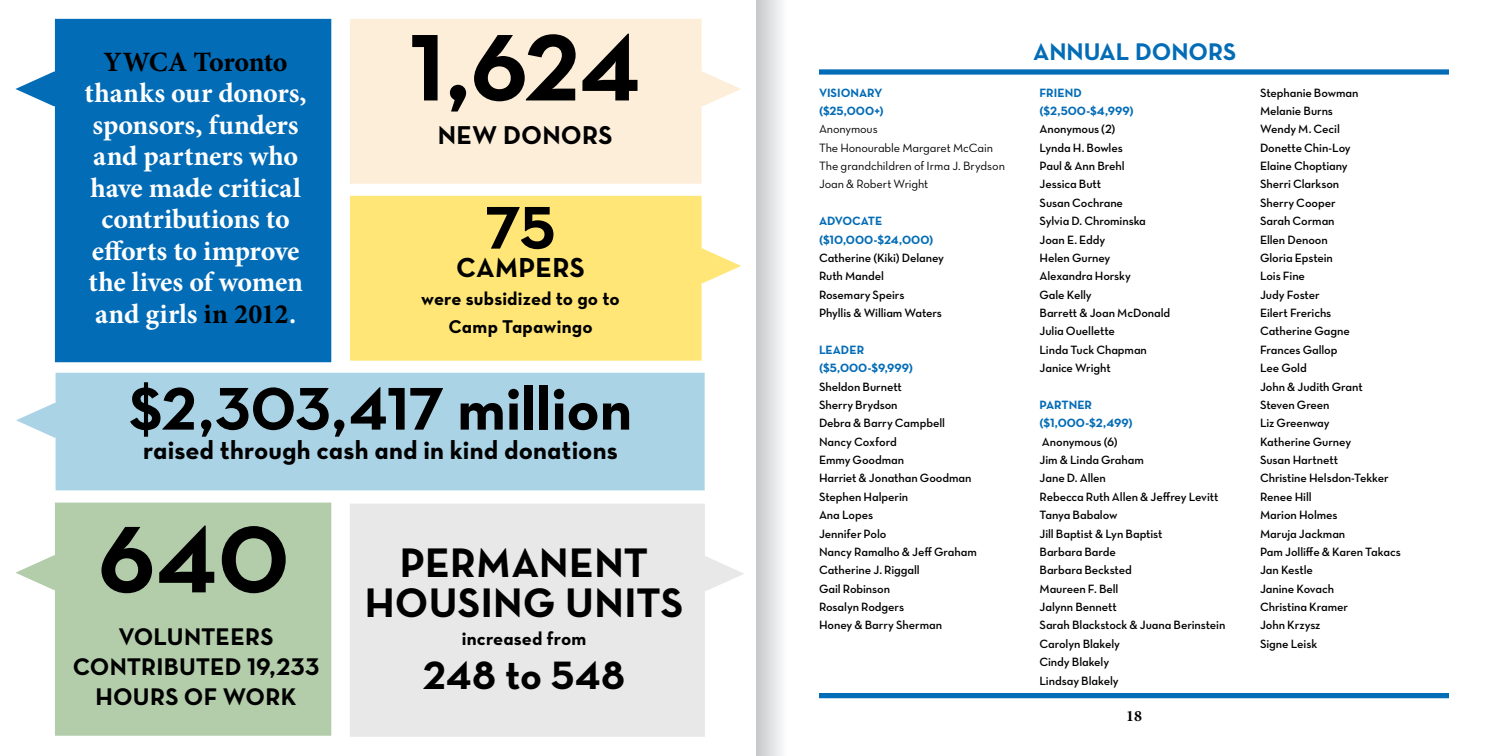
<style>
.page{position:relative;width:1512px;height:756px;background:#fff}
.page>*{position:absolute;margin:0;border:0;box-sizing:border-box;transform-origin:0 0}
.t1{font:96.25px "Neutra Text Bold Alt";letter-spacing:-.005em;color:#000}
.t2{font:61.25px "Neutra Text Bold Alt";color:#000}
.t3{font:42px/40.2px "Neutra Text Bold Alt";letter-spacing:.005em;color:#000;text-align:center}
.t4{font:40.25px "Neutra Text Bold Alt";letter-spacing:.005em;color:#000}
.t5{font:700 28px/31.5px "Minion Pro";letter-spacing:-.005em;color:#fff;text-align:center}
.t6{font:700 28px "Minion Pro";letter-spacing:-.015em;color:#000}
.t7{font:28px "Neutra Text Bold Alt";letter-spacing:.005em;color:#000}
.t8{font:26.25px "Neutra Text Bold Alt";letter-spacing:.005em;color:#000}
.t9{font:24.5px/29.8px "Neutra Text Bold Alt";letter-spacing:.01em;color:#000;text-align:center}
.t10{font:24.5px "Neutra Text Bold Alt";color:#036cb6}
.t11{font:18.9px/28px "Neutra Text Bold Alt";letter-spacing:.01em;color:#000;text-align:center}
.t12{font:700 15.75px "Minion Pro";color:#000}
.t13{font:12.25px/18.4px "Neutra Text Demi Alt";letter-spacing:-.01em;color:#000}
.t14{font:12.25px/18.4px "Neutra Text Bold Alt";color:#036cb6}
.t15{font:12.25px/18.4px "Neutra Text Book Alt";letter-spacing:-.01em;color:#000}
.s1{color:#000}
</style>
<div class="page">
<svg style="left:15px;top:19px;width:316px;height:343px;fill:#036cb6"></svg>
<svg style="left:15px;top:503px;width:316px;height:233px;fill:#b3cdaa"></svg>
<svg style="left:350px;top:504px;width:394px;height:233px;fill:#e8e8e8"></svg>
<div style="left:16px;top:373px;width:689px;height:117px;background:#aad3e5"></div>
<svg style="left:350px;top:19px;width:391px;height:165px;fill:#fdeed9"></svg>
<svg style="left:350px;top:196px;width:391px;height:165px;fill:#ffe676"></svg>
<div style="left:819px;top:69px;width:630px;height:6px;background:#036cb6"></div>
<div style="left:819px;top:693px;width:630px;height:5px;background:#036cb6"></div>
<div style="left:756px;top:0;width:55px;height:756px;background:linear-gradient(to right,#d1d2d3,#fff)"></div>
<h3 class="t6" style="left:104px;top:42px;width:186px">YWCA Toronto</h3>
<h3 class="t5" style="left:85px;top:77px;width:224px">thanks our donors, sponsors, funders and partners who have made critical contributions to efforts to improve the lives of women and girls <span class="s1">in 2012</span>.</h3>
<h1 class="t1" style="left:409px;top:8px;width:233px">1,624</h1>
<h3 class="t8" style="left:438px;top:119px;width:176px">NEW DONORS</h3>
<h2 class="t2" style="left:485px;top:190px;width:72px">75</h2>
<h3 class="t7" style="left:456px;top:250px;width:130px">CAMPERS</h3>
<h3 class="t11" style="left:421px;top:284px;width:200px">were subsidized to go to<br>Camp Tapawingo</h3>
<h2 class="t2" style="left:129px;top:371px;width:505px">$2,303,417 million</h2>
<h3 class="t8" style="left:143px;top:434px;width:476px">raised through cash and in kind donations</h3>
<h1 class="t1" style="left:98px;top:500px;width:193px">640</h1>
<h3 class="t9" style="left:73px;top:621px;width:248px">VOLUNTEERS<br>CONTRIBUTED 19,233<br>HOURS OF WORK</h3>
<h3 class="t3" style="left:365px;top:541px;width:320px">PERMANENT<br>HOUSING UNITS</h3>
<h3 class="t11" style="left:462px;top:624px;width:126px">increased from</h3>
<h3 class="t4" style="left:423px;top:650px;width:204px">248 to 548</h3>
<p class="t14" style="left:819px;top:83px;width:66px">VISIONARY ($25,000+)</p>
<p class="t15" style="left:819px;top:120px;width:188px">Anonymous<br>The Honourable Margaret McCain<br>The grandchildren of Irma J. Brydson<br>Joan &amp; Robert Wright</p>
<p class="t14" style="left:819px;top:212px;width:116px">ADVOCATE ($10,000-$24,000)</p>
<p class="t13" style="left:819px;top:248px;width:127px">Catherine (Kiki) Delaney<br>Ruth Mandel<br>Rosemary Speirs<br>Phyllis &amp; William Waters</p>
<p class="t14" style="left:819px;top:340px;width:96px">LEADER ($5,000-$9,999)</p>
<p class="t13" style="left:819px;top:377px;width:159px">Sheldon Burnett<br>Sherry Brydson<br>Debra &amp; Barry Campbell<br>Nancy Coxford<br>Emmy Goodman<br>Harriet &amp; Jonathan Goodman<br>Stephen Halperin<br>Ana Lopes<br>Jennifer Polo<br>Nancy Ramalho &amp; Jeff Graham<br>Catherine J. Riggall<br>Gail Robinson<br>Rosalyn Rodgers<br>Honey &amp; Barry Sherman</p>
<h3 class="t10" style="left:1033px;top:37px;width:205px">ANNUAL DONORS</h3>
<p class="t14" style="left:1040px;top:83px;width:96px">FRIEND ($2,500-$4,999)</p>
<p class="t13" style="left:1040px;top:120px;width:132px">Anonymous (2)<br>Lynda H. Bowles<br>Paul &amp; Ann Brehl<br>Jessica Butt<br>Susan Cochrane<br>Sylvia D. Chrominska<br>Joan E. Eddy<br>Helen Gurney<br>Alexandra Horsky<br>Gale Kelly<br>Barrett &amp; Joan McDonald<br>Julia Ouellette<br>Linda Tuck Chapman<br>Janice Wright</p>
<p class="t14" style="left:1040px;top:395px;width:95px">PARTNER ($1,000-$2,499)</p>
<p class="t13" style="left:1040px;top:432px;width:187px">Anonymous (6)<br>Jim &amp; Linda Graham<br>Jane D. Allen<br>Rebecca Ruth Allen &amp; Jeffrey Levitt<br>Tanya Babalow<br>Jill Baptist &amp; Lyn Baptist<br>Barbara Barde<br>Barbara Becksted<br>Maureen F. Bell<br>Jalynn Bennett<br>Sarah Blackstock &amp; Juana Berinstein<br>Carolyn Blakely<br>Cindy Blakely<br>Lindsay Blakely</p>
<p class="t12" style="left:1132px;top:697px;width:9px">3</p>
<p class="t12" style="left:1126px;top:705px;width:17px">18</p>
<p class="t13" style="left:1260px;top:83px;width:142px">Stephanie Bowman<br>Melanie Burns<br>Wendy M. Cecil<br>Donette Chin-Loy<br>Elaine Choptiany<br>Sherri Clarkson<br>Sherry Cooper<br>Sarah Corman<br>Ellen Denoon<br>Gloria Epstein<br>Lois Fine<br>Judy Foster<br>Eilert Frerichs<br>Catherine Gagne<br>Frances Gallop<br>Lee Gold<br>John &amp; Judith Grant<br>Steven Green<br>Liz Greenway<br>Katherine Gurney<br>Susan Hartnett<br>Christine Helsdon-Tekker<br>Renee Hill<br>Marion Holmes<br>Maruja Jackman<br>Pam Jolliffe &amp; Karen Takacs<br>Jan Kestle<br>Janine Kovach<br>Christina Kramer<br>John Krzysz<br>Signe Leisk</p>
</div>
